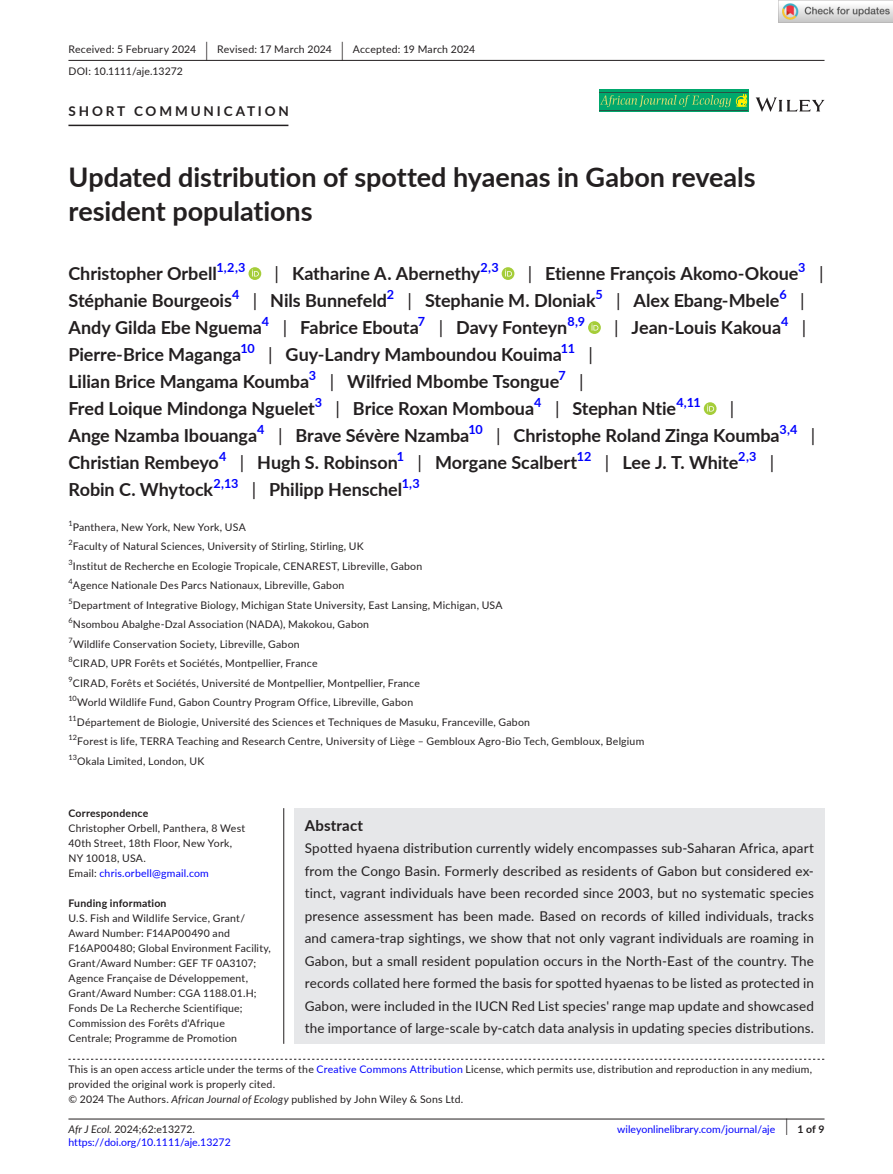
<style>
.page{position:relative;width:893px;height:1174px;background:#fff}
.page>*{position:absolute;margin:0;border:0;box-sizing:border-box;transform-origin:0 0}
.t1{font:700 27px/34.5px "Lato";letter-spacing:-.005em;color:#231f20}
.t2{font:700 18px/27px "Lato";letter-spacing:-.005em;color:#231f20}
.t3{font:18px "Lato";color:#231f20}
.t4{font:700 15px "Lato";letter-spacing:.015em;color:#231f20}
.t5{font:13.5px/22.5px "Lato";letter-spacing:.01em;color:#231f20;text-align:justify}
.t6{font:700 13.5px "Lato";letter-spacing:.215em;color:#231f20}
.t7{font:700 12.6px "Lato";color:#00f}
.t8{font:10.5px/15px "Lato";letter-spacing:.02em;color:#231f20}
.t9{font:10.5px "Lato";color:#00f}
.t10{font:700 10.5px "Lato";letter-spacing:.02em;color:#231f20}
.t11{font:10.5px "Lato";color:#231f20}
.s1{font-size:19.65px}
.s2{font-weight:400}
.s3{color:#00f}
.s4{font-style:italic}
.s5{font-weight:400;font-size:17.4px}
</style>
<div class="page">
<hr style="left:68px;top:1118px;width:756px;height:1px;background:#231f20">
<svg style="left:756px;top:97px;width:68px;height:15px"></svg>
<img style="left:599px;top:90px;width:149px;height:22px">
<svg style="left:736px;top:95px;width:11px;height:12px"></svg>
<hr style="left:599px;top:92px;width:149px;height:1px;background:#295245">
<hr style="left:599px;top:110px;width:149px;height:1px;background:#295245">
<hr style="left:68px;top:60px;width:756px;height:1px;background:#231f20">
<hr style="left:68px;top:125px;width:220px;height:1px;background:#231f20">
<svg style="left:248px;top:267px;width:13px;height:13px"></svg>
<svg style="left:252px;top:269px;width:7px;height:7px"></svg>
<svg style="left:502px;top:267px;width:12px;height:13px"></svg>
<svg style="left:505px;top:269px;width:7px;height:7px"></svg>
<svg style="left:588px;top:321px;width:13px;height:13px"></svg>
<svg style="left:591px;top:323px;width:7px;height:7px"></svg>
<svg style="left:704px;top:402px;width:12px;height:13px"></svg>
<svg style="left:707px;top:404px;width:7px;height:7px"></svg>
<svg style="left:68px;top:1058px;width:756px;height:1px"></svg>
<div style="left:294px;top:808px;width:530px;height:235px;background:#e6e7e9"></div>
<hr style="left:283px;top:808px;width:1px;height:235px;background:#231f20">
<img style="left:779px;top:0;width:114px;height:23px">
<p class="t8" style="left:68px;top:38px;width:408px;line-height:21.8px">Received: 5 February 2024 <span class="s1">|</span> Revised: 17 March 2024 <span class="s1">|</span> Accepted: 19 March 2024<br>DOI: 10.1111/aje.13272</p>
<p class="t6" style="left:68px;top:101px;width:222px">SHORT COMMUNICATION</p>
<h1 class="t1" style="left:68px;top:159px;width:689px">Updated distribution of spotted hyaenas in Gabon reveals resident populations</h1>
<h2 class="t2" style="left:68px;top:259px;width:150px">Christopher Orbell</h2>
<p class="t7" style="left:216px;top:258px;width:31px">1,2,3</p>
<h2 class="t2" style="left:275px;top:259px;width:207px"><span class="s2">|</span> Katharine A. Abernethy</h2>
<p class="t7" style="left:480px;top:258px;width:20px">2,3</p>
<h2 class="t2" style="left:528px;top:259px;width:272px"><span class="s2">|</span> Etienne François Akomo-Okoue</h2>
<p class="t7" style="left:798px;top:258px;width:9px">3</p>
<h2 class="t3" style="left:819px;top:260px;width:6px">|</h2>
<h2 class="t2" style="left:68px;top:286px;width:165px">Stéphanie Bourgeois</h2>
<p class="t7" style="left:232px;top:285px;width:9px">4</p>
<h2 class="t2" style="left:253px;top:286px;width:136px"><span class="s2">|</span> Nils Bunnefeld</h2>
<p class="t7" style="left:387px;top:285px;width:9px">2</p>
<h2 class="t2" style="left:408px;top:286px;width:190px"><span class="s2">|</span> Stephanie M. Dloniak</h2>
<p class="t7" style="left:595px;top:285px;width:9px">5</p>
<h2 class="t2" style="left:616px;top:286px;width:165px"><span class="s2">|</span> Alex Ebang-Mbele</h2>
<p class="t7" style="left:779px;top:285px;width:9px">6</p>
<h2 class="t3" style="left:800px;top:287px;width:6px">|</h2>
<h2 class="t2" style="left:68px;top:313px;width:195px">Andy Gilda Ebe Nguema</h2>
<p class="t7" style="left:262px;top:312px;width:9px">4</p>
<h2 class="t2" style="left:283px;top:313px;width:138px"><span class="s2">|</span> Fabrice Ebouta</h2>
<p class="t7" style="left:418px;top:312px;width:9px">7</p>
<h2 class="t2" style="left:439px;top:313px;width:130px"><span class="s2">|</span> Davy Fonteyn</h2>
<p class="t7" style="left:567px;top:312px;width:19px">8,9</p>
<h2 class="t2" style="left:614px;top:313px;width:168px"><span class="s2">|</span> Jean-Louis Kakoua</h2>
<p class="t7" style="left:781px;top:312px;width:9px">4</p>
<h2 class="t3" style="left:802px;top:314px;width:6px">|</h2>
<h2 class="t2" style="left:68px;top:340px;width:174px">Pierre-Brice Maganga</h2>
<p class="t7" style="left:240px;top:339px;width:16px">10</p>
<h2 class="t2" style="left:268px;top:340px;width:295px"><span class="s2">|</span> Guy-Landry Mamboundou Kouima</h2>
<p class="t7" style="left:561px;top:339px;width:16px">11</p>
<h2 class="t3" style="left:588px;top:341px;width:6px">|</h2>
<h2 class="t2" style="left:68px;top:367px;width:242px">Lilian Brice Mangama Koumba</h2>
<p class="t7" style="left:309px;top:366px;width:9px">3</p>
<h2 class="t2" style="left:330px;top:367px;width:231px"><span class="s2">|</span> Wilfried Mbombe Tsongue</h2>
<p class="t7" style="left:558px;top:366px;width:9px">7</p>
<h2 class="t2" style="left:68px;top:367px;width:634px;text-indent:511px"><span class="s2">|<br></span>Fred Loique Mindonga Nguelet<sup>3</sup> <span class="s2">|</span> Brice Roxan Momboua<sup>4</sup> <span class="s2">|</span> Stephan Ntie<sup>4,11</sup></h2>
<h2 class="t2" style="left:68px;top:394px;width:748px;text-indent:661px"><span class="s2">|<br></span>Ange Nzamba Ibouanga<sup>4</sup> <span class="s2">|</span> Brave Sévère Nzamba<sup>10</sup> <span class="s2">|</span> Christophe Roland Zinga Koumba<sup>3,4</sup> <span class="s2">| </span>Christian Rembeyo<sup>4</sup> <span class="s2">|</span> Hugh S. Robinson<sup>1</sup> <span class="s2">|</span> Morgane Scalbert<sup>12</sup> <span class="s2">|</span> Lee J. T. White<sup>2,3</sup> <span class="s2">| </span>Robin C. Whytock<sup>2,13</sup> <span class="s2">|</span> Philipp Henschel<sup>1,3</sup></h2>
<p class="t8" style="left:68px;top:516px;width:577px;line-height:19.5px"><sup>1</sup>Panthera, New York, New York, USA<br><sup>2</sup>Faculty of Natural Sciences, University of Stirling, Stirling, UK<br><sup>3</sup>Institut de Recherche en Ecologie Tropicale, CENAREST, Libreville, Gabon<br><sup>4</sup>Agence Nationale Des Parcs Nationaux, Libreville, Gabon<br><sup>5</sup>Department of Integrative Biology, Michigan State University, East Lansing, Michigan, USA<br><sup>6</sup>Nsombou Abalghe-Dzal Association (NADA), Makokou, Gabon<br><sup>7</sup>Wildlife Conservation Society, Libreville, Gabon<br><sup>8</sup>CIRAD, UPR Forêts et Sociétés, Montpellier, France<br><sup>9</sup>CIRAD, Forêts et Sociétés, Université de Montpellier, Montpellier, France<br><sup>10</sup>World Wildlife Fund, Gabon Country Program Office, Libreville, Gabon<br><sup>11</sup>Département de Biologie, Université des Sciences et Techniques de Masuku, Franceville, Gabon<br><sup>12</sup>Forest is life, TERRA Teaching and Research Centre, University of Liège – Gembloux Agro-Bio Tech, Gembloux, Belgium <sup>13</sup>Okala Limited, London, UK</p>
<p class="t10" style="left:68px;top:805px;width:81px">Correspondence</p>
<p class="t8" style="left:68px;top:820px;width:178px">Christopher Orbell, Panthera, 8 West<br>40th Street, 18th Floor, New York,<br>NY 10018, USA.<br>Email: <span class="s3">chris.orbell@gmail.com</span></p>
<p class="t10" style="left:68px;top:895px;width:100px">Funding information</p>
<p class="t8" style="left:68px;top:910px;width:204px">U.S. Fish and Wildlife Service, Grant/ Award Number: F14AP00490 and F16AP00480; Global Environment Facility, Grant/Award Number: GEF TF 0A3107; Agence Française de Développement, Grant/Award Number: CGA 1188.01.H; Fonds De La Recherche Scientifique; Commission des Forêts d'Afrique Centrale; Programme de Promotion</p>
<h3 class="t4" style="left:305px;top:814px;width:60px">Abstract</h3>
<p class="t5" style="left:305px;top:836px;width:511px">Spotted hyaena distribution currently widely encompasses sub-Saharan Africa, apart from the Congo Basin. Formerly described as residents of Gabon but considered ex&shy;tinct, vagrant individuals have been recorded since 2003, but no systematic species presence assessment has been made. Based on records of killed individuals, tracks and camera-trap sightings, we show that not only vagrant individuals are roaming in Gabon, but a small resident population occurs in the North-East of the country. The records collated here formed the basis for spotted hyaenas to be listed as protected in Gabon, were included in the IUCN Red List species' range map update and showcased the importance of large-scale by-catch data analysis in updating species distributions.</p>
<p class="t8" style="left:68px;top:1061px;width:745px">This is an open access article under the terms of the <span class="s3">Creative Commons Attribution</span> License, which permits use, distribution and reproduction in any medium, provided the original work is properly cited.<br>© 2024 The Authors. <span class="s4">African Journal of Ecology</span> published by John Wiley &amp; Sons Ltd.</p>
<p class="t11" style="left:68px;top:1121px;width:128px"><span class="s4">Afr J Ecol.</span> 2024;62:e13272.</p>
<p class="t10" style="left:786px;top:1121px;width:40px"><span class="s5">|</span> 1 of 9</p>
<p class="t9" style="left:68px;top:1135px;width:164px">https://doi.org/10.1111/aje.13272</p>
<p class="t9" style="left:617px;top:1121px;width:160px">wileyonlinelibrary.com/journal/aje</p>
</div>
